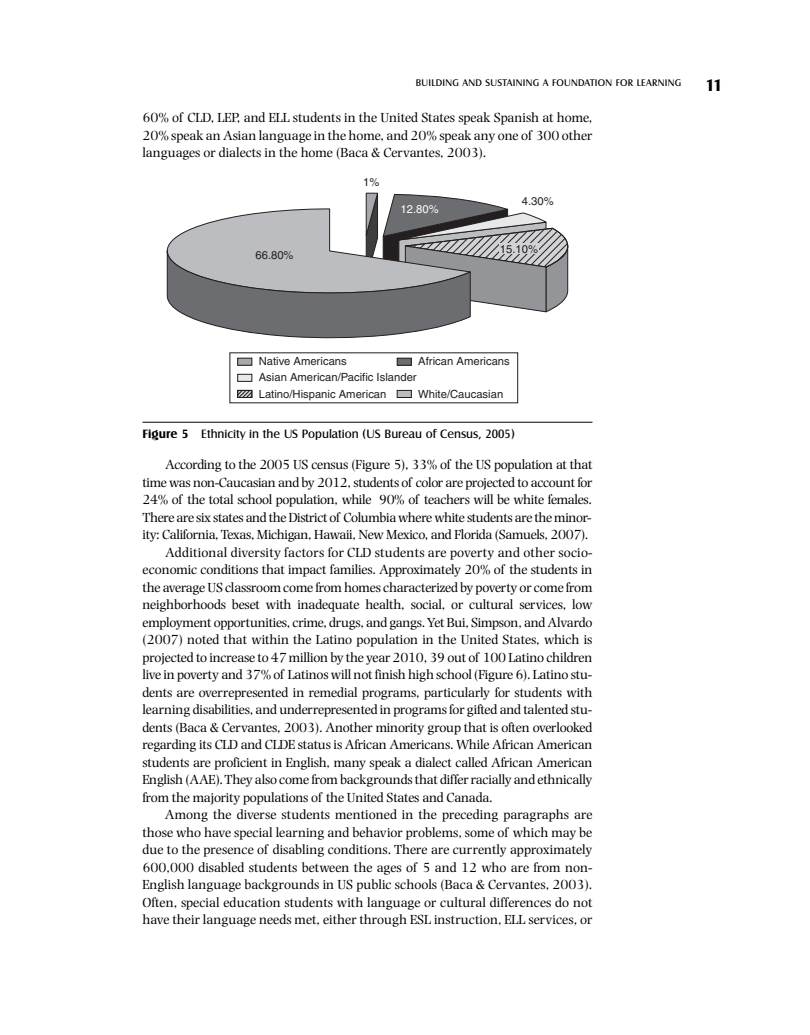
<style>
.page{position:relative;width:810px;height:1035px;background:#fff}
.page>*{position:absolute;margin:0;border:0;box-sizing:border-box;transform-origin:0 0}
.t1{font:700 17.5px "Castle T";color:#000}
.t2{font:13.75px/17.5px "Photina";letter-spacing:-.015em;color:#000;text-align:justify}
.t3{font:13.75px "Photina";letter-spacing:.01em;color:#000}
.t4{font:12.5px "Castle T";color:#000}
.t5{font:11.25px "Helvetica";color:#231f20}
.t6{font:11.25px "Helvetica";color:#fff}
.t7{font:10px "Castle T";letter-spacing:.025em;color:#000}
.s1{font-weight:700}
</style>
<div class="page">
<div style="left:238px;top:358px;width:14px;height:7px;background:#a8a9ad"></div>
<div style="left:237px;top:358px;width:15px;height:8px;border:1px solid #231f20"></div>
<div style="left:397px;top:358px;width:14px;height:7px;background:#6c6d70"></div>
<div style="left:397px;top:358px;width:15px;height:8px;border:1px solid #231f20"></div>
<div style="left:238px;top:374px;width:14px;height:7px;background:#e7e8e9"></div>
<div style="left:237px;top:374px;width:15px;height:8px;border:1px solid #231f20"></div>
<svg style="left:239px;top:392px;width:11px;height:4px"></svg>
<div style="left:237px;top:390px;width:15px;height:8px;border:1px solid #231f20"></div>
<div style="left:397px;top:390px;width:14px;height:7px;background:#bcbdc0"></div>
<div style="left:397px;top:390px;width:15px;height:8px;border:1px solid #231f20"></div>
<svg style="left:167px;top:192px;width:401px;height:147px"></svg>
<div style="left:499px;top:244px;width:40px;height:10px;background:#d1d2d4"></div>
<hr style="left:142px;top:422px;width:450px;height:1px;background:#000">
<p class="t7" style="left:416px;top:77px;width:267px">BUILDING AND SUSTAINING A FOUNDATION FOR LEARNING</p>
<p class="t1" style="left:705px;top:74px;width:19px">11</p>
<p class="t2" style="left:142px;top:110px;width:451px">60% of CLD, LEP, and ELL students in the United States speak Spanish at home, 20% speak an Asian language in the home, and 20% speak any one of 300 other languages or dialects in the home (Baca &amp; Cervantes, 2003).</p>
<p class="t5" style="left:255px;top:251px;width:40px">66.80%</p>
<p class="t5" style="left:363px;top:178px;width:18px">1%</p>
<p class="t6" style="left:401px;top:205px;width:40px">12.80%</p>
<p class="t5" style="left:522px;top:197px;width:33px">4.30%</p>
<p class="t5" style="left:500px;top:244px;width:40px">15.10%</p>
<p class="t5" style="left:259px;top:357px;width:90px">Native Americans</p>
<p class="t5" style="left:418px;top:357px;width:93px">African Americans</p>
<p class="t5" style="left:259px;top:373px;width:159px">Asian American/Pacific Islander</p>
<p class="t5" style="left:418px;top:389px;width:87px">White/Caucasian</p>
<p class="t5" style="left:259px;top:389px;width:129px">Latino/Hispanic American</p>
<p class="t4" style="left:142px;top:426px;width:374px"><span class="s1">Figure 5</span> Ethnicity in the US Population (US Bureau of Census, 2005)</p>
<p class="t2" style="left:165px;top:457px;width:429px">According to the 2005 US census (Figure 5), 33% of the US population at that</p>
<p class="t2" style="left:142px;top:474px;width:452px">time was non-Caucasian and by 2012, students of color are projected to account for</p>
<p class="t2" style="left:142px;top:492px;width:451px">24% of the total school population, while 90% of teachers will be white females.</p>
<p class="t2" style="left:142px;top:509px;width:451px">There are six states and the District of Columbia where white students are the minor-</p>
<p class="t2" style="left:142px;top:527px;width:448px">ity: California, Texas, Michigan, Hawaii, New Mexico, and Florida (Samuels, 2007).</p>
<p class="t3" style="left:165px;top:547px;width:429px">Additional diversity factors for CLD students are poverty and other socio-</p>
<p class="t2" style="left:143px;top:562px;width:452px">economic conditions that impact families. Approximately 20% of the students in</p>
<p class="t2" style="left:143px;top:579px;width:452px">the average US classroom come from homes characterized by poverty or come from</p>
<p class="t2" style="left:143px;top:597px;width:451px">neighborhoods beset with inadequate health, social, or cultural services, low</p>
<p class="t2" style="left:143px;top:614px;width:452px">employment opportunities, crime, drugs, and gangs.Yet Bui, Simpson, and Alvardo</p>
<p class="t2" style="left:143px;top:632px;width:451px">(2007) noted that within the Latino population in the United States, which is</p>
<p class="t2" style="left:143px;top:649px;width:452px">projected to increase to 47 million by the year 2010, 39 out of 100 Latino children</p>
<p class="t2" style="left:143px;top:667px;width:451px">live in poverty and 37% of Latinos will not finish high school (Figure 6). Latino stu-</p>
<p class="t2" style="left:143px;top:684px;width:451px">dents are overrepresented in remedial programs, particularly for students with</p>
<p class="t2" style="left:143px;top:702px;width:451px">learning disabilities, and underrepresented in programs for gifted and talented stu-</p>
<p class="t2" style="left:143px;top:719px;width:452px">dents (Baca &amp; Cervantes, 2003). Another minority group that is often overlooked</p>
<p class="t2" style="left:143px;top:737px;width:452px">regarding its CLD and CLDE status is African Americans. While African American</p>
<p class="t2" style="left:143px;top:754px;width:452px">students are proficient in English, many speak a dialect called African American</p>
<p class="t2" style="left:142px;top:772px;width:451px">English (AAE).They also come from backgrounds that differ racially and ethnically</p>
<p class="t2" style="left:142px;top:789px;width:352px">from the majority populations of the United States and Canada.</p>
<p class="t2" style="left:165px;top:807px;width:429px">Among the diverse students mentioned in the preceding paragraphs are</p>
<p class="t2" style="left:142px;top:824px;width:451px">those who have special learning and behavior problems, some of which may be</p>
<p class="t2" style="left:142px;top:842px;width:452px">due to the presence of disabling conditions. There are currently approximately</p>
<p class="t2" style="left:142px;top:859px;width:452px">600,000 disabled students between the ages of 5 and 12 who are from non-</p>
<p class="t2" style="left:142px;top:877px;width:452px">English language backgrounds in US public schools (Baca &amp; Cervantes, 2003).</p>
<p class="t2" style="left:143px;top:894px;width:452px">Often, special education students with language or cultural differences do not</p>
<p class="t2" style="left:143px;top:912px;width:452px">have their language needs met, either through ESL instruction, ELL services, or</p>
</div>
